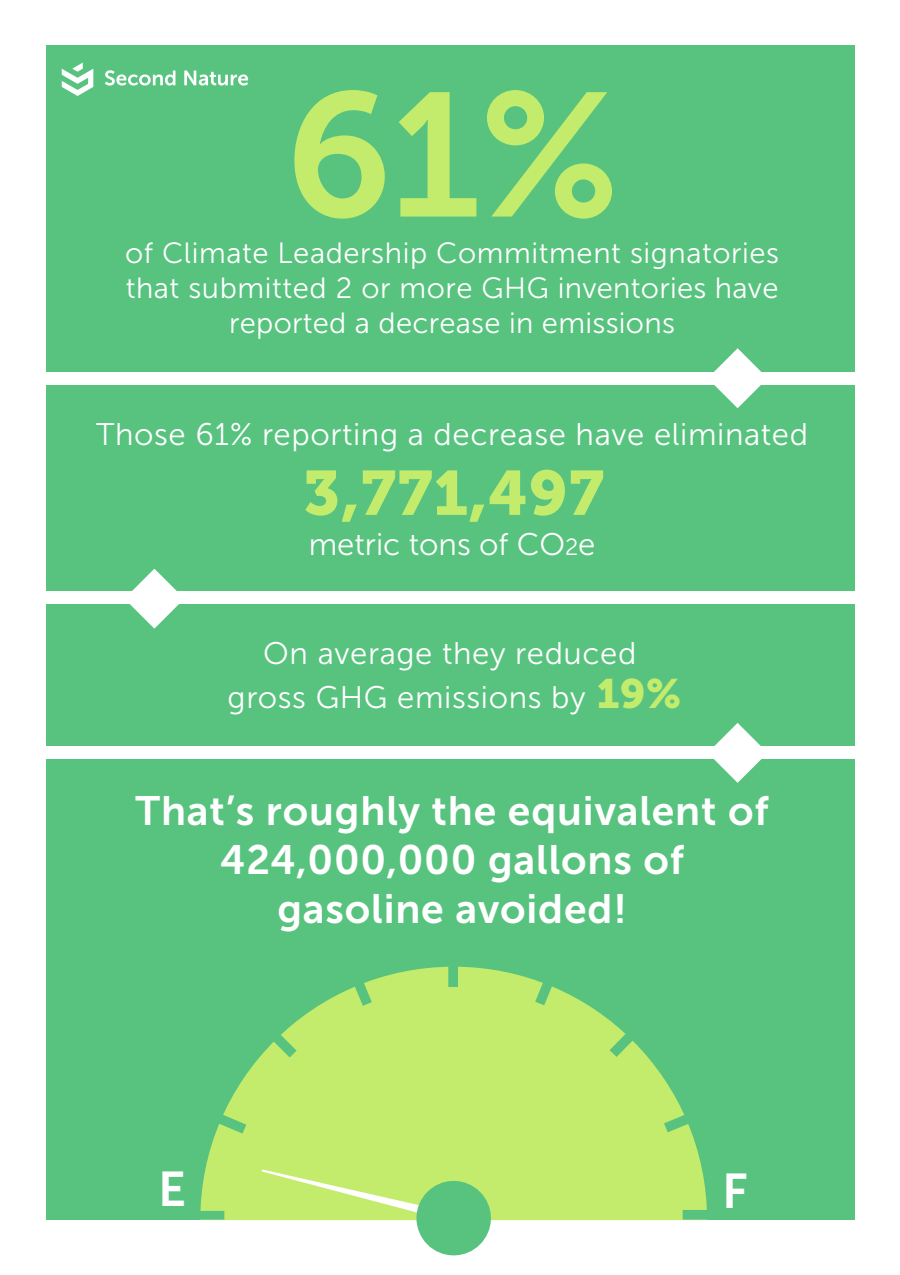
<style>
.page{position:relative;width:900px;height:1275px;background:#fff}
.page>*{position:absolute;margin:0;border:0;box-sizing:border-box;transform-origin:0 0}
.t1{font:175.25px "Museo Slab 700";color:#c3ec6d}
.t2{font:62.25px "Museo Slab 900";letter-spacing:.02em;color:#c3ec6d}
.t3{font:48.62px "Museo Sans 700";color:#fff}
.t4{font:40.88px/49px "Museo Sans 700";letter-spacing:.02em;color:#fff;text-align:center}
.t5{font:31.12px/44.8px "Museo Sans 300";letter-spacing:.02em;color:#fff;text-align:center}
.t6{font:31.12px "Museo Sans 300";color:#fff}
.t7{font:29.25px/35px "Museo Sans 300";letter-spacing:.02em;color:#fff;text-align:center}
.s1{font-size:23.38px}
.s2{font-family:"Museo Slab 900";font-size:40.88px;color:#c3ec6d}
</style>
<div class="page">
<div style="left:47px;top:604px;width:808px;height:142px;background:#58c37f"></div>
<div style="left:47px;top:385px;width:808px;height:206px;background:#58c37f"></div>
<div style="left:47px;top:759px;width:808px;height:461px;background:#58c37f"></div>
<div style="left:47px;top:45px;width:808px;height:327px;background:#58c37f"></div>
<svg style="left:714px;top:348px;width:47px;height:60px"></svg>
<svg style="left:714px;top:723px;width:48px;height:60px"></svg>
<svg style="left:130px;top:569px;width:49px;height:60px"></svg>
<svg style="left:200px;top:1142px;width:61px;height:78px;background:#bae86e"></svg>
<svg style="left:212px;top:966px;width:251px;height:176px"></svg>
<div style="left:198px;top:1211px;width:26px;height:9px;background:#58c37f"></div>
<svg style="left:261px;top:967px;width:446px;height:258px"></svg>
<svg style="left:262px;top:1169px;width:200px;height:55px;background:#cbee82"></svg>
<div style="left:416px;top:1181px;width:75px;height:74px;background:#58c37f;border-radius:50%"></div>
<svg style="left:105px;top:70px;width:70px;height:16px"></svg>
<svg style="left:184px;top:71px;width:64px;height:15px"></svg>
<svg style="left:62px;top:63px;width:31px;height:33px"></svg>
<h1 class="t1" style="left:286px;top:57px;width:335px">61%</h1>
<p class="t7" style="left:125px;top:236px;width:656px">of Climate Leadership Commitment signatories</p>
<p class="t7" style="left:126px;top:271px;width:654px">that submitted 2 or more GHG inventories have reported a decrease in emissions</p>
<p class="t5" style="left:96px;top:412px;width:714px">Those 61% reporting a decrease have eliminated</p>
<h2 class="t2" style="left:303px;top:457px;width:302px">3,771,497</h2>
<p class="t6" style="left:309px;top:527px;width:288px">metric tons of CO<span class="s1">2</span>e</p>
<p class="t5" style="left:228px;top:631px;width:455px">On average they reduced gross GHG emissions by <span class="s2">19%</span></p>
<h3 class="t4" style="left:136px;top:786px;width:635px">That’s roughly the equivalent of<br>424,000,000 gallons of gasoline avoided!</h3>
<h3 class="t3" style="left:158px;top:1162px;width:29px">E</h3>
<h3 class="t3" style="left:722px;top:1164px;width:27px">F</h3>
</div>
